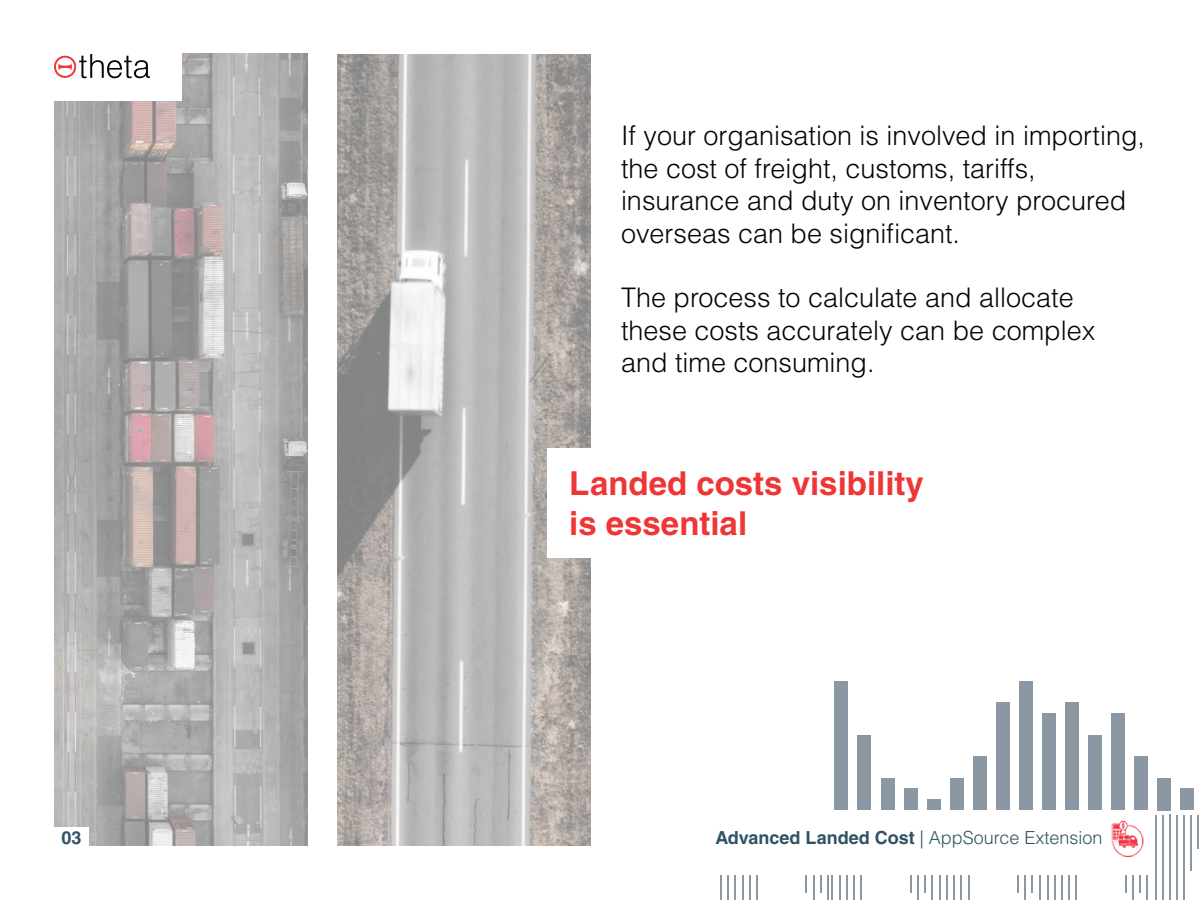
<style>
.page{position:relative;width:1200px;height:900px;background:#fff}
.page>*{position:absolute;margin:0;border:0;box-sizing:border-box;transform-origin:0 0}
.t1{font:700 33px/39.6px "Helvetica LT Std";color:#ee3637}
.t2{font:300 27px/32.4px "Helvetica LT Std";color:#040503}
.t3{font:300 18px "Helvetica LT Std";color:#2f5365}
.t4{font:700 18px "Helvetica LT Std";color:#2f5365}
.s1{font-weight:700}
</style>
<div class="page">
<div style="left:1181px;top:789px;width:13px;height:21px;background:#8b98a3"></div>
<div style="left:1158px;top:778px;width:13px;height:32px;background:#8b98a3"></div>
<div style="left:1134px;top:756px;width:14px;height:54px;background:#8b98a3"></div>
<div style="left:1088px;top:735px;width:14px;height:75px;background:#8b98a3"></div>
<div style="left:1111px;top:713px;width:14px;height:97px;background:#8b98a3"></div>
<div style="left:927px;top:799px;width:13px;height:11px;background:#8b98a3"></div>
<div style="left:904px;top:789px;width:13px;height:21px;background:#8b98a3"></div>
<div style="left:881px;top:778px;width:13px;height:32px;background:#8b98a3"></div>
<div style="left:950px;top:778px;width:14px;height:32px;background:#8b98a3"></div>
<div style="left:973px;top:756px;width:14px;height:54px;background:#8b98a3"></div>
<div style="left:858px;top:735px;width:13px;height:75px;background:#8b98a3"></div>
<div style="left:1042px;top:713px;width:14px;height:97px;background:#8b98a3"></div>
<div style="left:996px;top:703px;width:14px;height:107px;background:#8b98a3"></div>
<div style="left:1065px;top:703px;width:14px;height:107px;background:#8b98a3"></div>
<div style="left:835px;top:681px;width:13px;height:129px;background:#8b98a3"></div>
<div style="left:1019px;top:681px;width:14px;height:129px;background:#8b98a3"></div>
<hr style="left:820px;top:815px;width:1px;height:78px;background:#3f5466">
<hr style="left:806px;top:815px;width:1px;height:78px;background:#3f5466">
<hr style="left:749px;top:815px;width:1px;height:85px;background:#3f5466">
<hr style="left:813px;top:815px;width:1px;height:85px;background:#3f5466">
<hr style="left:735px;top:815px;width:1px;height:85px;background:#3f5466">
<hr style="left:756px;top:815px;width:1px;height:85px;background:#3f5466">
<hr style="left:728px;top:815px;width:1px;height:85px;background:#3f5466">
<hr style="left:827px;top:815px;width:1px;height:85px;background:#3f5466">
<hr style="left:742px;top:815px;width:1px;height:85px;background:#3f5466">
<hr style="left:721px;top:815px;width:1px;height:85px;background:#3f5466">
<hr style="left:924px;top:815px;width:1px;height:78px;background:#3f5466">
<hr style="left:910px;top:815px;width:1px;height:78px;background:#3f5466">
<hr style="left:853px;top:815px;width:1px;height:85px;background:#3f5466">
<hr style="left:917px;top:815px;width:1px;height:85px;background:#3f5466">
<hr style="left:839px;top:815px;width:1px;height:85px;background:#3f5466">
<hr style="left:860px;top:815px;width:2px;height:85px;background:#3f5466">
<hr style="left:832px;top:815px;width:1px;height:85px;background:#3f5466">
<hr style="left:931px;top:815px;width:2px;height:85px;background:#3f5466">
<hr style="left:846px;top:815px;width:1px;height:85px;background:#3f5466">
<hr style="left:1032px;top:815px;width:1px;height:78px;background:#3f5466">
<hr style="left:1018px;top:815px;width:1px;height:78px;background:#3f5466">
<hr style="left:961px;top:815px;width:1px;height:85px;background:#3f5466">
<hr style="left:1025px;top:815px;width:1px;height:85px;background:#3f5466">
<hr style="left:947px;top:815px;width:1px;height:85px;background:#3f5466">
<hr style="left:968px;top:815px;width:1px;height:85px;background:#3f5466">
<hr style="left:939px;top:815px;width:2px;height:85px;background:#3f5466">
<hr style="left:1039px;top:815px;width:1px;height:85px;background:#3f5466">
<hr style="left:954px;top:815px;width:1px;height:85px;background:#3f5466">
<hr style="left:1139px;top:815px;width:2px;height:78px;background:#3f5466">
<hr style="left:1125px;top:815px;width:2px;height:78px;background:#3f5466">
<hr style="left:1068px;top:815px;width:2px;height:85px;background:#3f5466">
<hr style="left:1132px;top:815px;width:2px;height:85px;background:#3f5466">
<hr style="left:1054px;top:815px;width:2px;height:85px;background:#3f5466">
<hr style="left:1076px;top:815px;width:1px;height:85px;background:#3f5466">
<hr style="left:1047px;top:815px;width:1px;height:85px;background:#3f5466">
<hr style="left:1147px;top:815px;width:1px;height:85px;background:#3f5466">
<hr style="left:1061px;top:815px;width:2px;height:85px;background:#3f5466">
<hr style="left:1197px;top:815px;width:2px;height:33px;background:#3f5466">
<hr style="left:1190px;top:815px;width:2px;height:55px;background:#3f5466">
<hr style="left:1176px;top:815px;width:1px;height:85px;background:#3f5466">
<hr style="left:1162px;top:815px;width:1px;height:85px;background:#3f5466">
<hr style="left:1183px;top:815px;width:2px;height:85px;background:#3f5466">
<hr style="left:1155px;top:815px;width:1px;height:85px;background:#3f5466">
<hr style="left:1169px;top:815px;width:1px;height:85px;background:#3f5466">
<div style="left:680px;top:810px;width:474px;height:64px;background:#fff"></div>
<img style="left:1111px;top:820px;width:33px;height:37px">
<img style="left:338px;top:54px;width:253px;height:792px">
<img style="left:54px;top:54px;width:254px;height:792px">
<div style="left:47px;top:49px;width:135px;height:51px;background:#fff"></div>
<svg style="left:54px;top:54px;width:96px;height:24px"></svg>
<div style="left:48px;top:827px;width:40px;height:21px;background:#fff"></div>
<div style="left:547px;top:448px;width:538px;height:110px;background:#fff"></div>
<p class="t2" style="left:621px;top:119px;width:526px">If your organisation is involved in importing, the cost of freight, customs, tariffs, insurance and duty on inventory procured overseas can be significant.</p>
<p class="t2" style="left:621px;top:281px;width:476px">The process to calculate and allocate these costs accurately can be complex and time consuming.</p>
<p class="t1" style="left:569px;top:463px;width:356px">Landed costs visibility is essential</p>
<p class="t4" style="left:62px;top:827px;width:22px">03</p>
<p class="t3" style="left:715px;top:826px;width:389px"><span class="s1">Advanced Landed Cost</span> | AppSource Extension</p>
</div>
